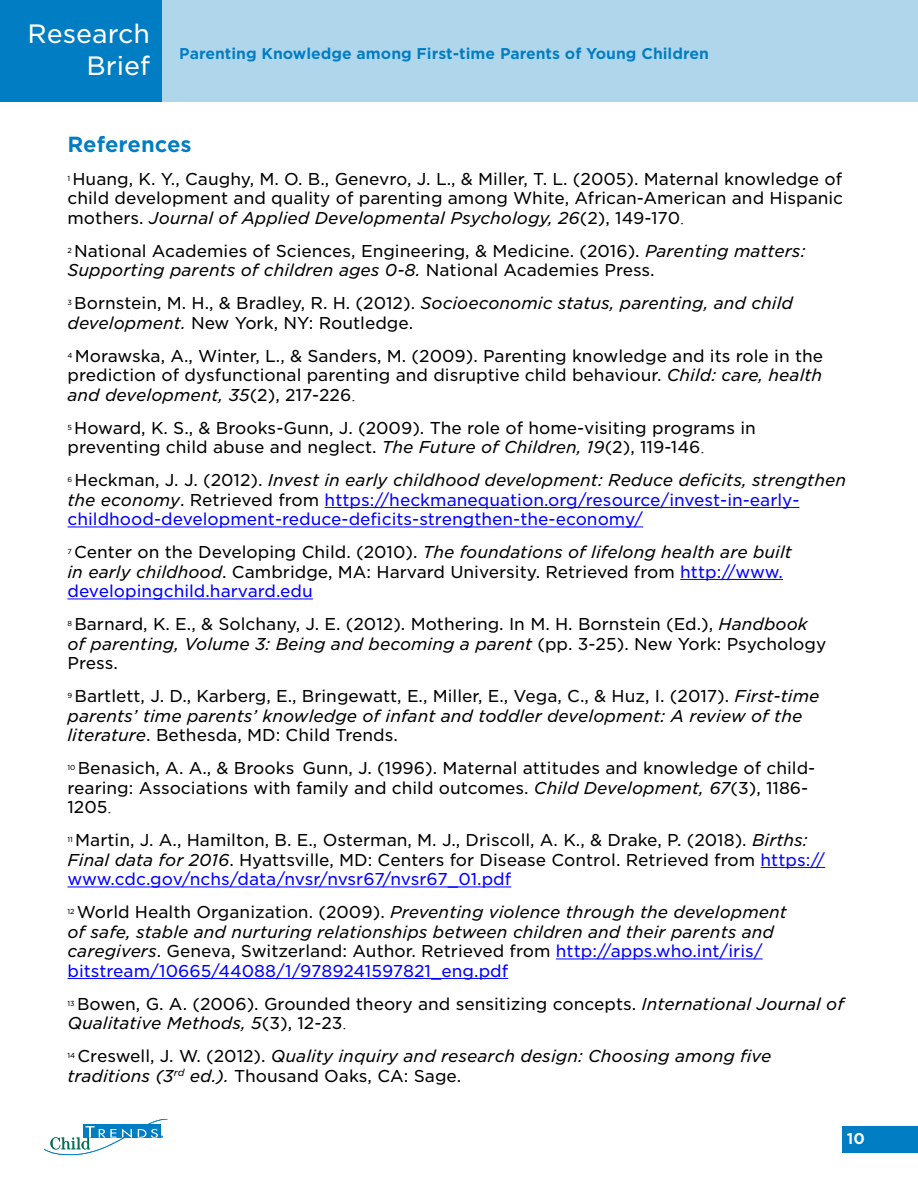
<style>
.page{position:relative;width:918px;height:1188px;background:#fff}
.page>*{position:absolute;margin:0;border:0;box-sizing:border-box;transform-origin:0 0}
.t1{font:25.5px/31.5px "Gotham S Sm";color:#fff;text-align:right}
.t2{font:700 21px "Gotham S Sm";color:#007dc3}
.t3{font:16.5px/19.5px "Gotham S Sm";color:#000}
.t4{font:italic 16.5px/19.5px "Gotham S Sm";color:#000}
.t5{font:16.5px/19.5px "Gotham S Sm";color:#00f}
.t6{font:700 15px "Gotham S Sm";color:#007dc3}
.t7{font:700 15px "Gotham S Sm";color:#fff}
.t8{font:7.05px "Gotham S Sm";color:#000}
.s1{font-style:italic}
.s2{font-family:"Times New Roman"}
.s3{color:#000}
.s4{font-style:italic;color:#000}
.s5{color:#00f}
.s6{font-style:normal}
.s7{font-style:normal;color:#00f}
</style>
<div class="page">
<hr style="left:325px;top:507px;width:474px;height:1px;background:#00f">
<hr style="left:68px;top:527px;width:575px;height:1px;background:#00f">
<hr style="left:680px;top:579px;width:103px;height:1px;background:#00f">
<hr style="left:68px;top:599px;width:245px;height:1px;background:#00f">
<hr style="left:761px;top:867px;width:64px;height:1px;background:#00f">
<hr style="left:68px;top:887px;width:443px;height:1px;background:#00f">
<hr style="left:556px;top:959px;width:207px;height:1px;background:#00f">
<hr style="left:68px;top:978px;width:440px;height:1px;background:#00f">
<div style="left:0;top:0;width:918px;height:102px;background:#b0d6eb"></div>
<div style="left:0;top:0;width:162px;height:102px;background:#007dc3"></div>
<div style="left:842px;top:1126px;width:76px;height:27px;background:#007dc3"></div>
<svg style="left:44px;top:1119px;width:123px;height:36px"></svg>
<h1 class="t1" style="left:28px;top:18px;width:124px">Research<br>Brief</h1>
<p class="t6" style="left:179px;top:43px;width:531px">Parenting Knowledge among First-time Parents of Young Children</p>
<p class="t2" style="left:68px;top:130px;width:126px">References</p>
<p class="t8" style="left:68px;top:173px;width:4px">1</p>
<p class="t3" style="left:68px;top:169px;width:777px;text-align:justify;text-indent:5px">Huang, K. Y., Caughy, M. O. B., Genevro, J. L., &amp; Miller, T. L. (2005). Maternal knowledge of child development and quality of parenting among White, African-American and Hispanic mothers. <span class="s1">Journal of Applied Developmental Psychology, 26</span>(2), 149-170<span class="s2">.</span></p>
<p class="t8" style="left:68px;top:245px;width:6px">2</p>
<p class="t3" style="left:67px;top:241px;width:740px;text-indent:7px">National Academies of Sciences, Engineering, &amp; Medicine. (2016). <span class="s1">Parenting matters:<br>Supporting parents of children ages 0-8.</span> National Academies Press.</p>
<p class="t8" style="left:68px;top:298px;width:6px">3</p>
<p class="t3" style="left:68px;top:293px;width:727px;text-indent:7px">Bornstein, M. H., &amp; Bradley, R. H. (2012). <span class="s1">Socioeconomic status, parenting, and child development.</span> New York, NY: Routledge.</p>
<p class="t8" style="left:68px;top:350px;width:6px">4</p>
<p class="t3" style="left:68px;top:346px;width:757px;text-align:justify;text-indent:7px">Morawska, A., Winter, L., &amp; Sanders, M. (2009). Parenting knowledge and its role in the prediction of dysfunctional parenting and disruptive child behaviour. <span class="s1">Child: care, health and development, 35</span>(2), 217-226<span class="s2">.</span></p>
<p class="t8" style="left:68px;top:422px;width:6px">5</p>
<p class="t3" style="left:68px;top:418px;width:690px;text-indent:7px">Howard, K. S., &amp; Brooks-Gunn, J. (2009). The role of home-visiting programs in preventing child abuse and neglect. <span class="s1">The Future of Children, 19</span>(2), 119-146<span class="s2">.</span></p>
<p class="t8" style="left:68px;top:475px;width:6px">6</p>
<p class="t5" style="left:67px;top:470px;width:780px;text-indent:7px"><span class="s3">Heckman, J. J. (2012).</span> <span class="s4">Invest in early childhood development: Reduce deficits, strengthen the economy</span><span class="s3">. Retrieved from</span> https://heckmanequation.org/resource/invest-in-early&shy;childhood-development-reduce-deficits-strengthen-the-economy/</p>
<p class="t8" style="left:68px;top:547px;width:6px">7</p>
<p class="t3" style="left:67px;top:542px;width:726px;text-indent:7px">Center on the Developing Child. (2010). <span class="s1">The foundations of lifelong health are built in early childhood</span>. Cambridge, MA: Harvard University. Retrieved from <span class="s5">http://www. developingchild.harvard.edu</span></p>
<p class="t8" style="left:68px;top:619px;width:6px">8</p>
<p class="t3" style="left:67px;top:614px;width:760px;text-indent:7px">Barnard, K. E., &amp; Solchany, J. E. (2012). Mothering. In M. H. Bornstein (Ed.), <span class="s1">Handbook of parenting, Volume 3: Being and becoming a parent</span> (pp. 3-25). New York: Psychology<br>Press.</p>
<p class="t8" style="left:68px;top:691px;width:6px">9</p>
<p class="t3" style="left:67px;top:686px;width:754px;text-indent:7px">Bartlett, J. D., Karberg, E., Bringewatt, E., Miller, E., Vega, C., &amp; Huz, I. (2017). <span class="s1">First-time parents’ time parents’ knowledge of infant and toddler development: A review of the literature</span>. Bethesda, MD: Child Trends.</p>
<p class="t8" style="left:68px;top:763px;width:10px">10</p>
<p class="t3" style="left:68px;top:758px;width:749px;text-indent:10px">Benasich, A. A., &amp; Brooks‐Gunn, J. (1996). Maternal attitudes and knowledge of child&shy;rearing: Associations with family and child outcomes. <span class="s1">Child Development, 67</span>(3), 1186-<br>1205<span class="s2">.</span></p>
<p class="t8" style="left:68px;top:835px;width:7px">11</p>
<p class="t3" style="left:67px;top:830px;width:759px;text-indent:8px">Martin, J. A., Hamilton, B. E., Osterman, M. J., Driscoll, A. K., &amp; Drake, P. (2018). <span class="s1">Births:<br>Final data for 2016</span>. Hyattsville, MD: Centers for Disease Control. Retrieved from <span class="s5">https:// www.cdc.gov/nchs/data/nvsr/nvsr67/nvsr67_01.pdf</span></p>
<p class="t8" style="left:68px;top:907px;width:9px">12</p>
<p class="t4" style="left:67px;top:902px;width:721px;text-indent:9px"><span class="s6">World Health Organization. (2009).</span> Preventing violence through the development of safe, stable and nurturing relationships between children and their parents and caregivers<span class="s6">. Geneva, Switzerland: Author. Retrieved from</span> <span class="s7">http://apps.who.int/iris/ bitstream/10665/44088/1/9789241597821_eng.pdf</span></p>
<p class="t8" style="left:68px;top:998px;width:9px">13</p>
<p class="t3" style="left:67px;top:994px;width:778px;text-indent:10px">Bowen, G. A. (2006). Grounded theory and sensitizing concepts. <span class="s1">International Journal of<br>Qualitative Methods, 5</span>(3), 12-23<span class="s2">.</span></p>
<p class="t8" style="left:68px;top:1051px;width:9px">14</p>
<p class="t4" style="left:67px;top:1046px;width:706px;text-indent:10px"><span class="s6">Creswell, J. W. (2012).</span> Quality inquiry and research design: Choosing among five traditions (3<sup>rd</sup> ed.). <span class="s6">Thousand Oaks, CA: Sage.</span></p>
<p class="t7" style="left:847px;top:1129px;width:20px">10</p>
</div>
